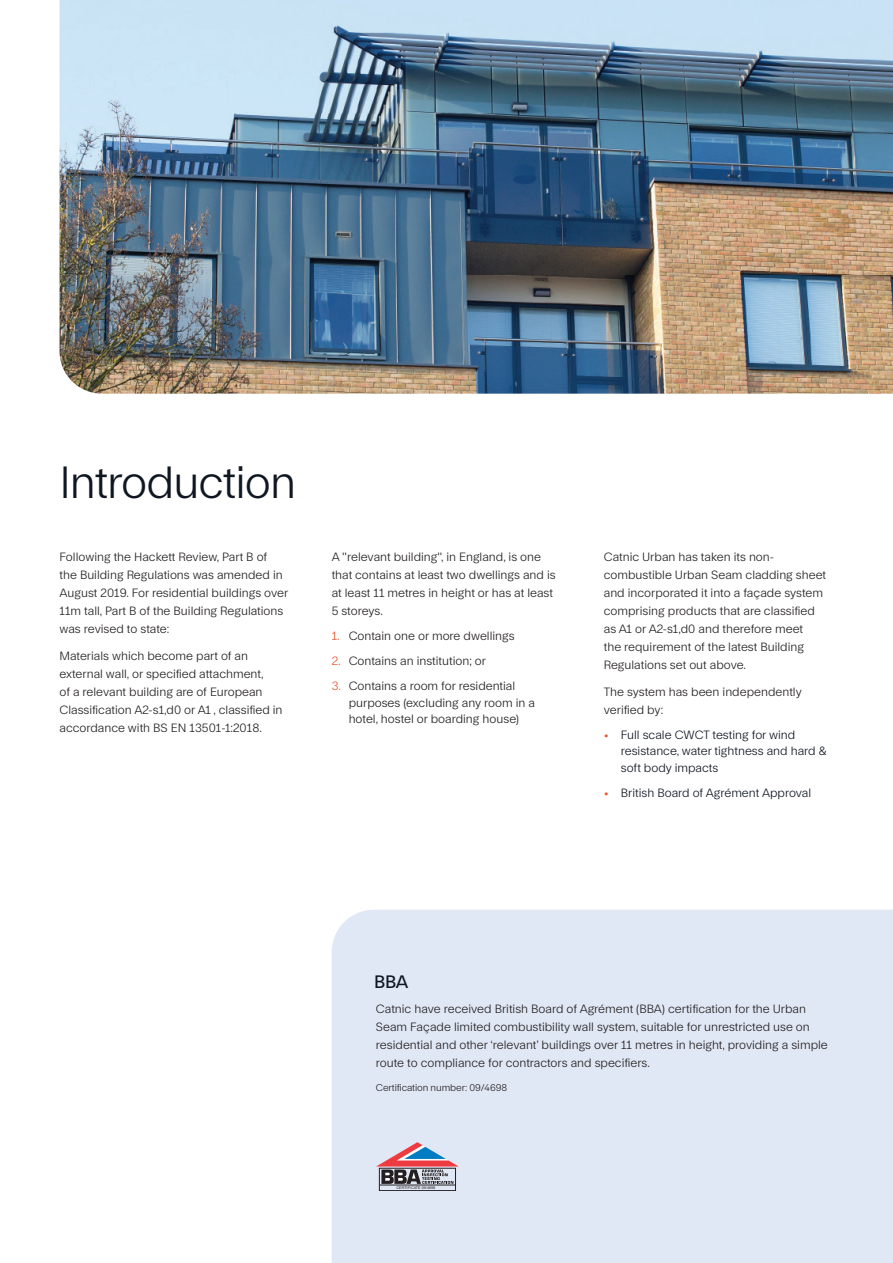
<style>
.page{position:relative;width:893px;height:1263px;background:#fff}
.page>*{position:absolute;margin:0;border:0;box-sizing:border-box;transform-origin:0 0}
.t1{font:300 45px "FT System Grotesk";letter-spacing:-.02em;color:#0f1723}
.t2{font:500 18px "FT System Grotesk";color:#0f1723}
.t3{font:300 12px/18px "FT System Grotesk";color:#231f20}
.t4{font:300 12px/16.5px "FT System Grotesk";color:#0f1723}
.t5{font:300 9.75px "FT System Grotesk";letter-spacing:-.01em;color:#231f20}
.t6{font:3.75px "Arial";color:#231f20}
.s1{color:#f05029}
</style>
<div class="page">
<img style="left:60px;top:0;width:833px;height:394px">
<div style="left:332px;top:910px;width:561px;height:353px;background:#e1e8f5"></div>
<svg style="left:376px;top:1142px;width:83px;height:42px;background:#b29daa"></svg>
<div style="left:379px;top:1168px;width:77px;height:23px;border:1px solid #231f20"></div>
<hr style="left:379px;top:1185px;width:76px;height:1px;background:#231f20">
<h1 class="t1" style="left:60px;top:449px;width:238px">Introduction</h1>
<p class="t3" style="left:60px;top:547px;width:230px">Following the Hackett Review, Part B of<br>the Building Regulations was amended in August 2019. For residential buildings over 11m tall, Part B of the Building Regulations was revised to state:</p>
<p class="t3" style="left:60px;top:646px;width:225px">Materials which become part of an external wall, or specified attachment,<br>of a relevant building are of European Classification A2-s1,d0 or A1 , classified in accordance with BS EN 13501-1:2018.</p>
<p class="t3" style="left:332px;top:547px;width:226px">A ''relevant building'', in England, is one that contains at least two dwellings and is at least 11 metres in height or has at least 5 storeys.</p>
<p class="t3" style="left:332px;top:626px;width:185px"><span class="s1">1.</span> Contain one or more dwellings</p>
<p class="t3" style="left:332px;top:651px;width:156px"><span class="s1">2.</span> Contains an institution; or</p>
<p class="t3" style="left:349px;top:677px;width:188px;line-height:16.5px;text-indent:-17px"><span class="s1">3.</span> Contains a room for residential purposes (excluding any room in a hotel, hostel or boarding house)</p>
<p class="t3" style="left:604px;top:547px;width:224px">Catnic Urban has taken its non&shy;combustible Urban Seam cladding sheet and incorporated it into a façade system comprising products that are classified as A1 or A2-s1,d0 and therefore meet<br>the requirement of the latest Building Regulations set out above.</p>
<p class="t3" style="left:604px;top:682px;width:199px">The system has been independently verified by:</p>
<p class="t4" style="left:621px;top:726px;width:207px;text-indent:-17px"><span class="s1">•</span> Full scale CWCT testing for wind resistance, water tightness and hard &amp; soft body impacts</p>
<p class="t4" style="left:604px;top:784px;width:209px"><span class="s1">•</span> British Board of Agrément Approval</p>
<h2 class="t2" style="left:374px;top:968px;width:36px">BBA</h2>
<p class="t3" style="left:376px;top:999px;width:453px">Catnic have received British Board of Agrément (BBA) certification for the Urban Seam Façade limited combustibility wall system, suitable for unrestricted use on residential and other ‘relevant’ buildings over 11 metres in height, providing a simple route to compliance for contractors and specifiers.</p>
<p class="t5" style="left:376px;top:1080px;width:133px">Certification number: 09/4698</p>
<p class="t6" style="left:396px;top:1185px;width:40px">CERTIFICATE 09/4698</p>
</div>
